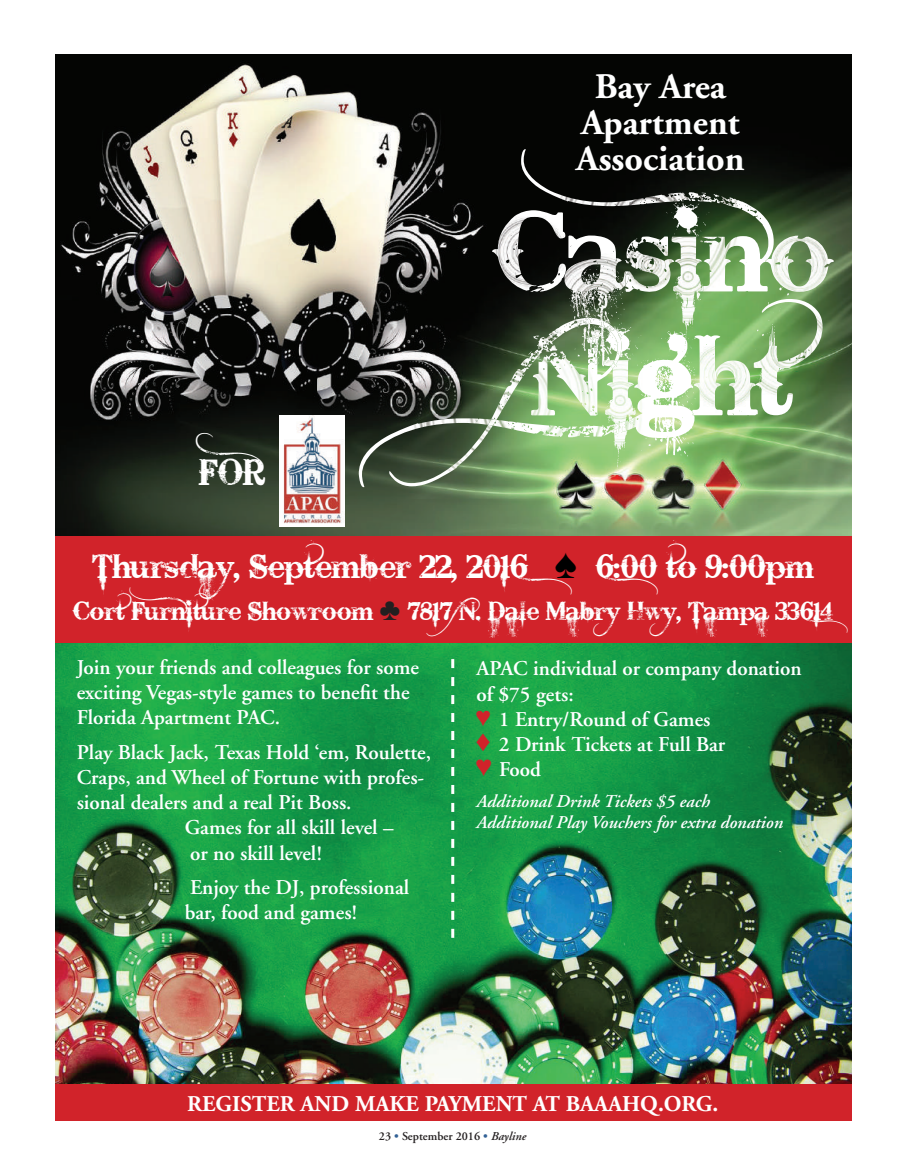
<style>
.page{position:relative;width:905px;height:1175px;background:#fff}
.page>*{position:absolute;margin:0;border:0;box-sizing:border-box;transform-origin:0 0}
.t1{font:700 36px/36px "Adobe Garamond";color:#fff;text-align:center}
.t2{font:36px "Bleeding Cowboys";color:#fff}
.t3{font:33px "Bleeding Cowboys";color:#fff}
.t4{font:25.5px "Bleeding Cowboys";color:#fff}
.t5{font:700 22.5px "Adobe Garamond";color:#fff}
.t6{font:600 21px/25.2px "Adobe Garamond";color:#fff}
.t7{font:italic 600 18px/21.6px "Adobe Garamond";color:#fff}
.t8{font:600 12px "Adobe Garamond";color:#231f20}
.s1{color:#336296}
.s2{font-style:italic}
</style>
<div class="page">
<img style="left:55px;top:643px;width:797px;height:441px">
<img style="left:55px;top:54px;width:797px;height:482px">
<div style="left:55px;top:536px;width:797px;height:107px;background:#d1232a"></div>
<img style="left:492px;top:210px;width:73px;height:81px">
<img style="left:564px;top:235px;width:36px;height:82px">
<img style="left:626px;top:236px;width:42px;height:34px">
<img style="left:625px;top:271px;width:4px;height:14px">
<img style="left:673px;top:203px;width:18px;height:31px">
<img style="left:521px;top:149px;width:169px;height:57px">
<img style="left:691px;top:193px;width:28px;height:49px">
<img style="left:765px;top:236px;width:68px;height:56px">
<img style="left:530px;top:318px;width:72px;height:37px">
<img style="left:574px;top:318px;width:39px;height:36px">
<img style="left:533px;top:335px;width:58px;height:4px">
<img style="left:584px;top:337px;width:15px;height:2px">
<img style="left:499px;top:339px;width:101px;height:76px">
<img style="left:611px;top:326px;width:19px;height:11px">
<img style="left:611px;top:327px;width:9px;height:10px">
<img style="left:611px;top:332px;width:13px;height:4px">
<svg style="left:591px;top:326px;width:20px;height:12px"></svg>
<img style="left:599px;top:337px;width:25px;height:16px">
<img style="left:605px;top:353px;width:19px;height:65px">
<svg style="left:603px;top:360px;width:15px;height:9px"></svg>
<img style="left:607px;top:396px;width:17px;height:58px">
<img style="left:624px;top:331px;width:53px;height:87px">
<img style="left:568px;top:423px;width:3px;height:14px">
<img style="left:637px;top:333px;width:58px;height:40px">
<svg style="left:488px;top:419px;width:8px;height:6px"></svg>
<img style="left:571px;top:418px;width:123px;height:19px">
<img style="left:613px;top:437px;width:80px;height:19px">
<img style="left:692px;top:335px;width:61px;height:80px">
<img style="left:753px;top:287px;width:64px;height:128px">
<img style="left:755px;top:308px;width:25px;height:80px">
<div style="left:55px;top:1084px;width:797px;height:36px;background:#d1232a"></div>
<svg style="left:451px;top:659px;width:3px;height:9px"></svg>
<svg style="left:451px;top:677px;width:3px;height:9px"></svg>
<svg style="left:451px;top:695px;width:3px;height:9px"></svg>
<svg style="left:451px;top:713px;width:3px;height:9px"></svg>
<svg style="left:451px;top:731px;width:3px;height:9px"></svg>
<svg style="left:451px;top:749px;width:3px;height:9px"></svg>
<svg style="left:451px;top:767px;width:3px;height:9px"></svg>
<svg style="left:451px;top:785px;width:3px;height:9px"></svg>
<svg style="left:451px;top:803px;width:3px;height:9px"></svg>
<svg style="left:451px;top:821px;width:3px;height:9px"></svg>
<svg style="left:451px;top:839px;width:3px;height:9px"></svg>
<svg style="left:451px;top:857px;width:3px;height:9px"></svg>
<svg style="left:451px;top:875px;width:3px;height:9px"></svg>
<svg style="left:451px;top:892px;width:3px;height:9px"></svg>
<svg style="left:451px;top:910px;width:3px;height:9px"></svg>
<svg style="left:451px;top:928px;width:3px;height:9px"></svg>
<img style="left:279px;top:416px;width:66px;height:111px">
<svg style="left:476px;top:710px;width:14px;height:16px"></svg>
<svg style="left:476px;top:733px;width:14px;height:18px"></svg>
<svg style="left:476px;top:759px;width:15px;height:17px"></svg>
<h1 class="t2" style="left:199px;top:452px;width:115px">FOR</h1>
<h1 class="t1" style="left:576px;top:69px;width:170px">Bay Area<br>Apartment<br>Association</h1>
<h2 class="t3" style="left:92px;top:547px;width:722px">Thursday, September 22, 2016 6:00 to 9:00pm</h2>
<p class="t4" style="left:73px;top:596px;width:302px">Cort Furniture Showroom</p>
<p class="t4" style="left:407px;top:596px;width:442px">7817 N. Dale MabryHwy, Tampa 33614</p>
<p class="t6" style="left:77px;top:655px;width:344px">Join your friends and colleagues for some exciting Vegas-style games to benefit the<br>Florida Apartment PAC.</p>
<p class="t6" style="left:77px;top:740px;width:356px">Play Black Jack, Texas Hold ‘em, Roulette,</p>
<p class="t6" style="left:77px;top:765px;width:349px">Craps, and Wheel of Fortune with profes-</p>
<p class="t6" style="left:77px;top:790px;width:276px">sional dealers and a real Pit Boss.</p>
<p class="t6" style="left:185px;top:815px;width:210px">Games for all skill level –</p>
<p class="t6" style="left:190px;top:840px;width:134px">or no skill level!</p>
<p class="t6" style="left:185px;top:875px;width:226px">Enjoy the DJ, professional bar, food and games!</p>
<p class="t6" style="left:476px;top:656px;width:327px">APAC individual or company donation</p>
<p class="t6" style="left:476px;top:681px;width:99px">of $75 gets:</p>
<p class="t6" style="left:499px;top:707px;width:213px">1 Entry/Round of Games</p>
<p class="t6" style="left:499px;top:732px;width:228px">2 Drink Tickets at Full Bar</p>
<p class="t6" style="left:499px;top:757px;width:43px">Food</p>
<p class="t7" style="left:476px;top:790px;width:308px">Additional Drink Tickets $5 each<br>Additional Play Vouchers for extra donation</p>
<p class="t5" style="left:187px;top:1091px;width:532px">REGISTER AND MAKE PAYMENT AT BAAAHQ.ORG.</p>
<p class="t8" style="left:379px;top:1129px;width:149px">23 <span class="s1">•</span> September 2016 <span class="s1">•</span> <span class="s2">Bayline</span></p>
</div>
